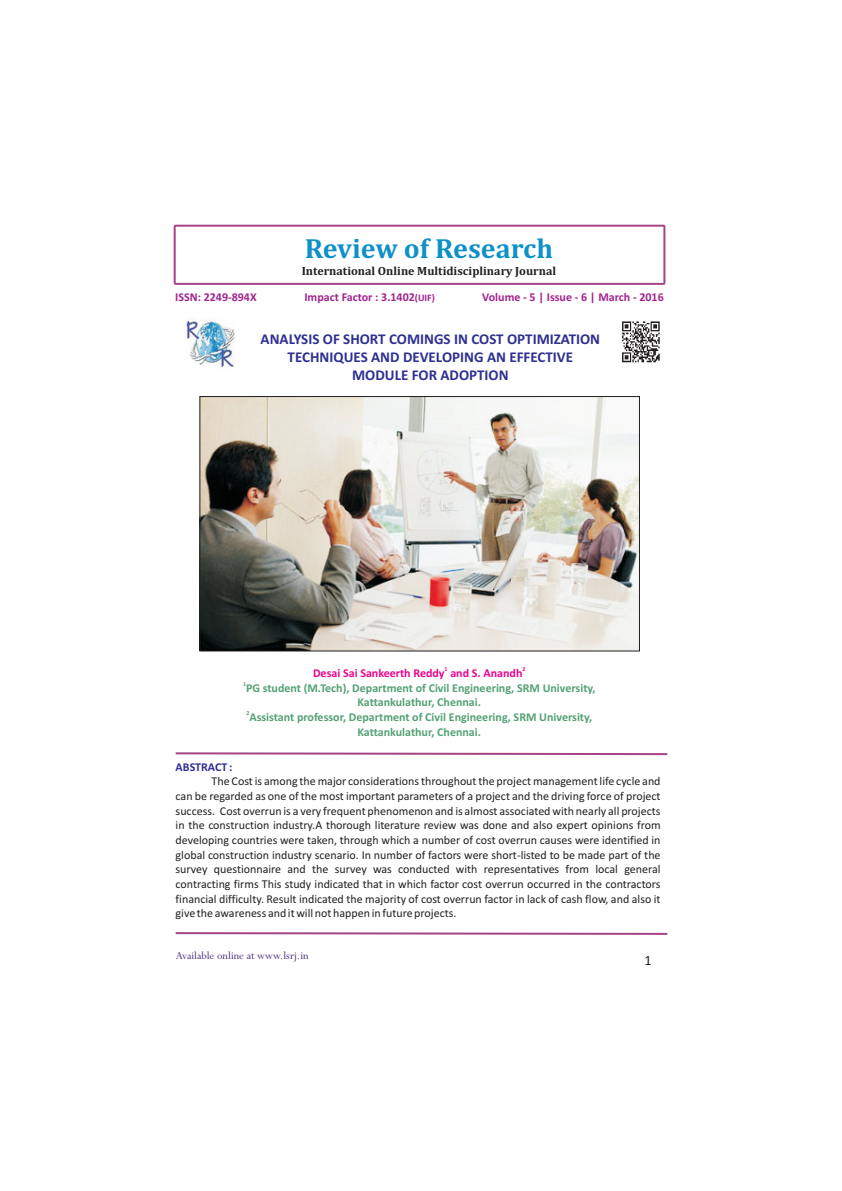
<style>
.page{position:relative;width:842px;height:1191px;background:#fff}
.page>*{position:absolute;margin:0;border:0;box-sizing:border-box;transform-origin:0 0}
.t1{font:700 28px "Cambria";color:#0f91c8}
.t2{font:700 15px/18.3px "Calibri";color:#2e3092;text-align:center}
.t3{font:14px "Calibri";color:#231f20}
.t4{font:12px/14.6px "Calibri";color:#231f20;text-align:justify}
.t5{font:700 12px/14.6px "Calibri";color:#53a174;text-align:center}
.t6{font:700 12px "Calibri";color:#a2238e}
.t7{font:700 12px "Cambria";color:#231f20}
.t8{font:700 12px "Calibri";color:#ed028c}
.t9{font:12px "Perpetua";color:#49317d}
.t10{font:700 12px "Calibri";color:#2e3092}
.t11{font:700 6px "Calibri";color:#ed028c}
.t12{font:700 6px "Calibri";color:#53a174}
.s1{font-size:10px}
</style>
<div class="page">
<img style="left:622px;top:321px;width:38px;height:42px">
<svg style="left:175px;top:932px;width:493px;height:3px"></svg>
<svg style="left:173px;top:224px;width:493px;height:61px"></svg>
<svg style="left:175px;top:752px;width:493px;height:4px"></svg>
<img style="left:202px;top:398px;width:435px;height:251px">
<div style="left:200px;top:396px;width:439px;height:255px;border:1px solid #231f20"></div>
<img style="left:186px;top:318px;width:49px;height:49px">
<h1 class="t1" style="left:305px;top:236px;width:250px">Review of Research</h1>
<p class="t7" style="left:302px;top:266px;width:256px">International Online Multidisciplinary Journal</p>
<p class="t6" style="left:175px;top:292px;width:83px">ISSN: 2249-894X</p>
<p class="t6" style="left:304px;top:292px;width:132px">Impact Factor : 3.1402<span class="s1">(UIF)</span></p>
<p class="t6" style="left:482px;top:292px;width:183px">Volume - 5 | Issue - 6 | March - 2016</p>
<p class="t2" style="left:261px;top:331px;width:341px">ANALYSIS OF SHORT COMINGS IN COST OPTIMIZATION<br>TECHNIQUES AND DEVELOPING AN EFFECTIVE<br>MODULE FOR ADOPTION</p>
<p class="t11" style="left:445px;top:666px;width:5px">1</p>
<p class="t11" style="left:522px;top:666px;width:5px">2</p>
<p class="t8" style="left:313px;top:668px;width:211px">Desai Sai Sankeerth Reddy and S. Anandh</p>
<p class="t12" style="left:243px;top:681px;width:5px">1</p>
<p class="t5" style="left:246px;top:681px;width:351px">PG student (M.Tech), Department of Civil Engineering, SRM University,<br>Kattankulathur, Chennai.</p>
<p class="t12" style="left:246px;top:711px;width:5px">2</p>
<p class="t5" style="left:249px;top:711px;width:344px">Assistant professor, Department of Civil Engineering, SRM University,<br>Kattankulathur, Chennai.</p>
<p class="t10" style="left:176px;top:762px;width:58px">ABSTRACT :</p>
<p class="t4" style="left:176px;top:775px;width:486px;text-indent:36px">The Cost is among the major considerations throughout the project management life cycle and can be regarded as one of the most important parameters of a project and the driving force of project success. Cost overrun is a very frequent phenomenon and is almost associated with nearly all projects in the construction industry.A thorough literature review was done and also expert opinions from developing countries were taken, through which a number of cost overrun causes were identified in global construction industry scenario. In number of factors were short-listed to be made part of the survey questionnaire and the survey was conducted with representatives from local general contracting firms This study indicated that in which factor cost overrun occurred in the contractors financial difficulty. Result indicated the majority of cost overrun factor in lack of cash flow, and also it give the awareness and it will not happen in future projects.</p>
<p class="t9" style="left:176px;top:951px;width:134px">Available online at www.lsrj.in</p>
<p class="t3" style="left:644px;top:954px;width:9px">1</p>
</div>
